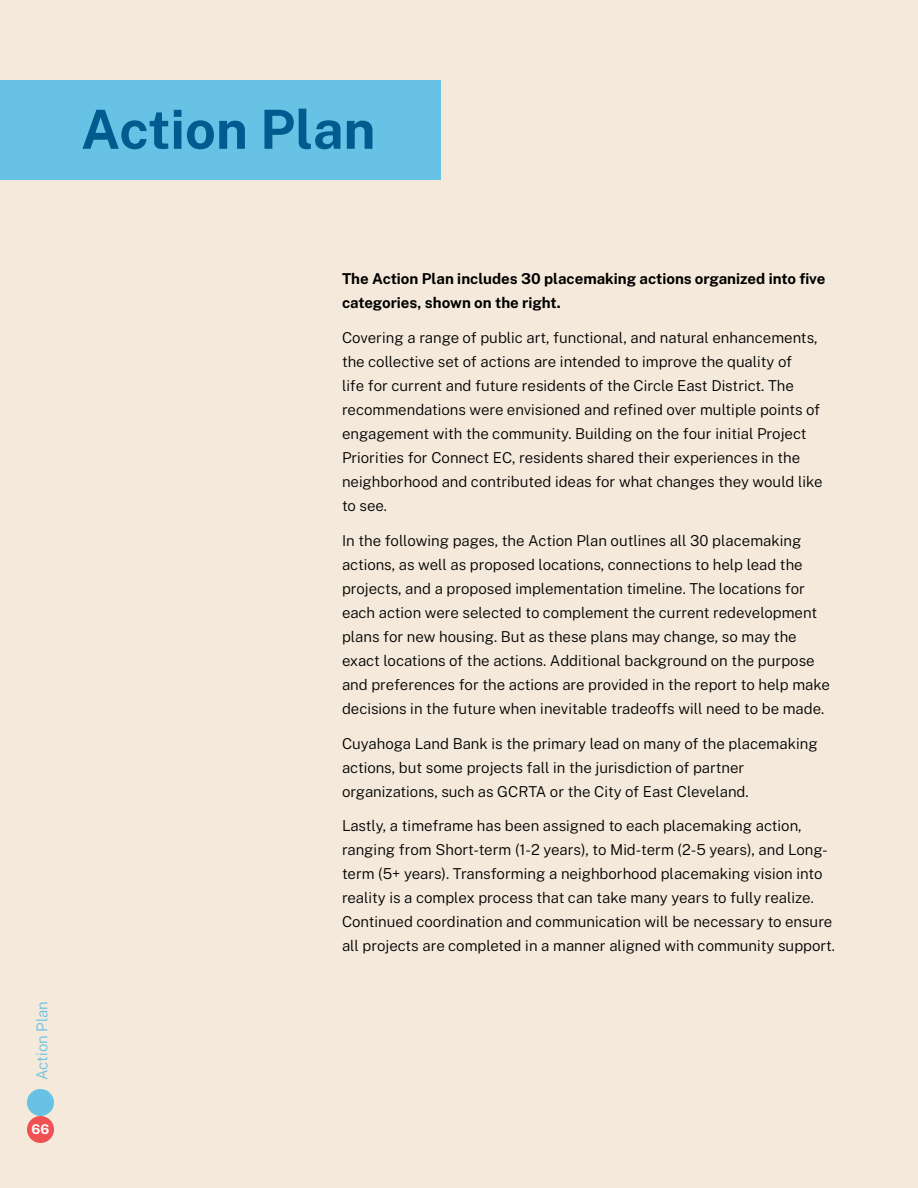
<style>
.page{position:relative;width:918px;height:1188px;background:#f4e9db}
.page>*{position:absolute;margin:0;border:0;box-sizing:border-box;transform-origin:0 0}
.t1{font:700 54px "Public Sans";color:#015b8e}
.t2{font:300 15px/24px "Public Sans";color:#000}
.t3{font:700 15px/24px "Public Sans";color:#000}
.t4{font:300 15px "Public Sans";color:#68c2e5}
.t5{font:700 13.5px "Public Sans";color:#fff}
</style>
<div class="page">
<div style="left:0;top:81px;width:441px;height:99px;background:#68c2e5"></div>
<div style="left:27px;top:1116px;width:27px;height:27px;background:#f05152;border-radius:50%"></div>
<div style="left:27px;top:1089px;width:27px;height:27px;background:#68c2e5;border-radius:50%"></div>
<h1 class="t1" style="left:81px;top:93px;width:296px">Action Plan</h1>
<p class="t4" style="left:32px;top:1080px;width:80px;rotate:-90deg">Action Plan</p>
<p class="t5" style="left:32px;top:1120px;width:19px">66</p>
<p class="t3" style="left:342px;top:266px;width:485px">The Action Plan includes 30 placemaking actions organized into five categories, shown on the right.</p>
<p class="t2" style="left:342px;top:325px;width:482px">Covering a range of public art, functional, and natural enhancements, the collective set of actions are intended to improve the quality of<br>life for current and future residents of the Circle East District. The recommendations were envisioned and refined over multiple points of engagement with the community. Building on the four initial Project Priorities for Connect EC, residents shared their experiences in the neighborhood and contributed ideas for what changes they would like to see.</p>
<p class="t2" style="left:342px;top:528px;width:490px">In the following pages, the Action Plan outlines all 30 placemaking actions, as well as proposed locations, connections to help lead the projects, and a proposed implementation timeline. The locations for each action were selected to complement the current redevelopment plans for new housing. But as these plans may change, so may the exact locations of the actions. Additional background on the purpose and preferences for the actions are provided in the report to help make decisions in the future when inevitable tradeoffs will need to be made.</p>
<p class="t2" style="left:342px;top:731px;width:477px">Cuyahoga Land Bank is the primary lead on many of the placemaking actions, but some projects fall in the jurisdiction of partner organizations, such as GCRTA or the City of East Cleveland.</p>
<p class="t2" style="left:342px;top:813px;width:495px">Lastly, a timeframe has been assigned to each placemaking action, ranging from Short-term (1-2 years), to Mid-term (2-5 years), and Long&shy;term (5+ years). Transforming a neighborhood placemaking vision into reality is a complex process that can take many years to fully realize.<br>Continued coordination and communication will be necessary to ensure all projects are completed in a manner aligned with community support.</p>
</div>
